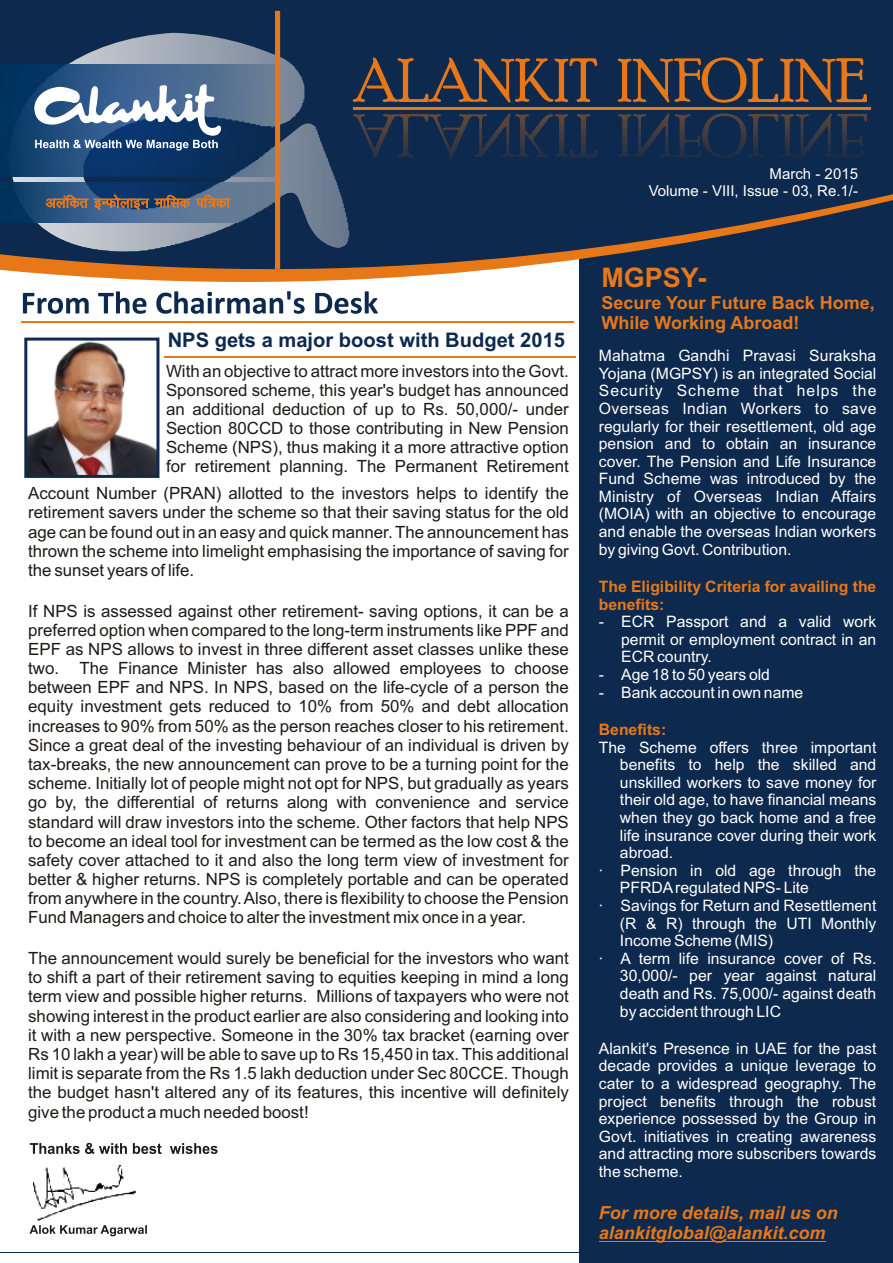
<style>
.page{position:relative;width:893px;height:1263px;background:#0d294d}
.page>*{position:absolute;margin:0;border:0;box-sizing:border-box;transform-origin:0 0}
.t1{font:700 27px "Arial";color:#e87817}
.t2{font:700 20.1px "Arial";color:#0d294d}
.t3{font:italic 700 18px/20.1px "Arial";color:#e87817}
.t4{font:700 18px/20.1px "Arial";color:#e87817}
.t5{font:16.8px/19.2px "Arial";color:#1f1a17;text-align:justify}
.t6{font:15.75px/17.5px "Arial";color:#fff;text-align:justify}
.t7{font:700 15.75px/17.5px "Arial";color:#e87817}
.t8{font:15px/16.8px "Arial";color:#fff;text-align:right}
</style>
<div class="page">
<div style="left:0;top:226px;width:578px;height:1037px;background:#fff"></div>
<svg style="left:0;top:10px;width:893px;height:284px"></svg>
<svg style="left:355px;top:57px;width:512px;height:46px"></svg>
<img style="left:355px;top:114px;width:119px;height:44px">
<img style="left:780px;top:113px;width:87px;height:45px">
<hr style="left:353px;top:107px;width:518px;height:3px;background:#e87817">
<img style="left:10px;top:33px;width:345px;height:229px">
<img style="left:0;top:64px;width:275px;height:112px">
<svg style="left:34px;top:84px;width:187px;height:67px;background:#6b86a8"></svg>
<img style="left:0;top:183px;width:275px;height:39px">
<svg style="left:275px;top:11px;width:5px;height:258px"></svg>
<svg style="left:46px;top:194px;width:184px;height:16px;background:#73625b"></svg>
<svg style="left:23px;top:291px;width:355px;height:23px"></svg>
<img style="left:28px;top:342px;width:127px;height:132px">
<div style="left:24px;top:338px;width:135px;height:140px;border:3px solid #0f2952"></div>
<svg style="left:30px;top:1225px;width:117px;height:11px"></svg>
<img style="left:34px;top:1165px;width:102px;height:55px">
<svg style="left:30px;top:1143px;width:188px;height:11px"></svg>
<hr style="left:164px;top:356px;width:411px;height:2px;background:#e87817">
<hr style="left:21px;top:321px;width:552px;height:1px;background:#e87817">
<hr style="left:0;top:1252px;width:893px;height:1px;background:#0d294d">
<hr style="left:599px;top:1241px;width:226px;height:1px;background:#e87817">
<p class="t2" style="left:168px;top:333px;width:399px">NPS gets a major boost with Budget 2015</p>
<p class="t5" style="left:166px;top:363px;width:404px">With an objective to attract more investors into the Govt.<br>Sponsored scheme, this year's budget has announced an additional deduction of up to Rs. 50,000/- under Section 80CCD to those contributing in New Pension Scheme (NPS), thus making it a more attractive option for retirement planning. The Permanent Retirement</p>
<p class="t5" style="left:28px;top:485px;width:542px">Account Number (PRAN) allotted to the investors helps to identify the retirement savers under the scheme so that their saving status for the old age can be found out in an easy and quick manner. The announcement has thrown the scheme into limelight emphasising the importance of saving for the sunset years of life.</p>
<p class="t5" style="left:28px;top:603px;width:542px">If NPS is assessed against other retirement- saving options, it can be a preferred option when compared to the long-term instruments like PPF and EPF as NPS allows to invest in three different asset classes unlike these two. The Finance Minister has also allowed employees to choose between EPF and NPS. In NPS, based on the life-cycle of a person the equity investment gets reduced to 10% from 50% and debt allocation increases to 90% from 50% as the person reaches closer to his retirement.<br>Since a great deal of the investing behaviour of an individual is driven by tax-breaks, the new announcement can prove to be a turning point for the scheme. Initially lot of people might not opt for NPS, but gradually as years go by, the differential of returns along with convenience and service standard will draw investors into the scheme. Other factors that help NPS to become an ideal tool for investment can be termed as the low cost &amp; the safety cover attached to it and also the long term view of investment for better &amp; higher returns. NPS is completely portable and can be operated from anywhere in the country. Also, there is flexibility to choose the Pension Fund Managers and choice to alter the investment mix once in a year.</p>
<p class="t5" style="left:28px;top:950px;width:542px">The announcement would surely be beneficial for the investors who want to shift a part of their retirement saving to equities keeping in mind a long term view and possible higher returns. Millions of taxpayers who were not showing interest in the product earlier are also considering and looking into it with a new perspective. Someone in the 30% tax bracket (earning over Rs 10 lakh a year) will be able to save up to Rs 15,450 in tax. This additional limit is separate from the Rs 1.5 lakh deduction under Sec 80CCE. Though the budget hasn't altered any of its features, this incentive will definitely give the product a much needed boost!</p>
<p class="t8" style="left:649px;top:167px;width:211px">March - 2015<br>Volume - VIII, Issue - 03, Re.1/-</p>
<h1 class="t1" style="left:601px;top:267px;width:107px">MGPSY-</h1>
<p class="t4" style="left:601px;top:294px;width:275px">Secure Your Future Back Home,<br>While Working Abroad!</p>
<p class="t6" style="left:599px;top:348px;width:279px">Mahatma Gandhi Pravasi Suraksha Yojana (MGPSY) is an integrated Social Security Scheme that helps the Overseas Indian Workers to save regularly for their resettlement, old age pension and to obtain an insurance cover. The Pension and Life Insurance Fund Scheme was introduced by the Ministry of Overseas Indian Affairs (MOIA) with an objective to encourage and enable the overseas Indian workers by giving Govt. Contribution.</p>
<p class="t7" style="left:599px;top:579px;width:279px">The Eligibility Criteria for availing the benefits:</p>
<p class="t6" style="left:621px;top:614px;width:257px;text-indent:-22px">- ECR Passport and a valid work permit or employment contract in an ECR country.</p>
<p class="t6" style="left:599px;top:667px;width:173px">- Age 18 to 50 years old</p>
<p class="t6" style="left:599px;top:685px;width:206px">- Bank account in own name</p>
<p class="t7" style="left:599px;top:722px;width:69px">Benefits:</p>
<p class="t6" style="left:599px;top:740px;width:279px">The Scheme offers three important</p>
<p class="t6" style="left:620px;top:757px;width:258px">benefits to help the skilled and</p>
<p class="t6" style="left:620px;top:775px;width:258px">unskilled workers to save money for</p>
<p class="t6" style="left:620px;top:792px;width:258px">their old age, to have financial means</p>
<p class="t6" style="left:620px;top:810px;width:258px">when they go back home and a free</p>
<p class="t6" style="left:620px;top:828px;width:258px">life insurance cover during their work</p>
<p class="t6" style="left:620px;top:845px;width:55px">abroad.</p>
<p class="t6" style="left:599px;top:863px;width:279px">· Pension in old age through the</p>
<p class="t6" style="left:620px;top:880px;width:191px">PFRDAregulated NPS- Lite</p>
<p class="t6" style="left:599px;top:898px;width:279px">· Savings for Return and Resettlement</p>
<p class="t6" style="left:620px;top:916px;width:258px">(R &amp; R) through the UTI Monthly</p>
<p class="t6" style="left:620px;top:933px;width:155px">Income Scheme (MIS)</p>
<p class="t6" style="left:599px;top:951px;width:279px">· A term life insurance cover of Rs.</p>
<p class="t6" style="left:620px;top:968px;width:258px">30,000/- per year against natural</p>
<p class="t6" style="left:620px;top:986px;width:258px">death and Rs. 75,000/- against death</p>
<p class="t6" style="left:620px;top:1004px;width:163px">by accident through LIC</p>
<p class="t6" style="left:599px;top:1041px;width:279px">Alankit's Presence in UAE for the past decade provides a unique leverage to cater to a widespread geography. The project benefits through the robust experience possessed by the Group in Govt. initiatives in creating awareness and attracting more subscribers towards the scheme.</p>
<p class="t3" style="left:599px;top:1204px;width:241px">For more details, mail us on alankitglobal@alankit.com</p>
</div>
